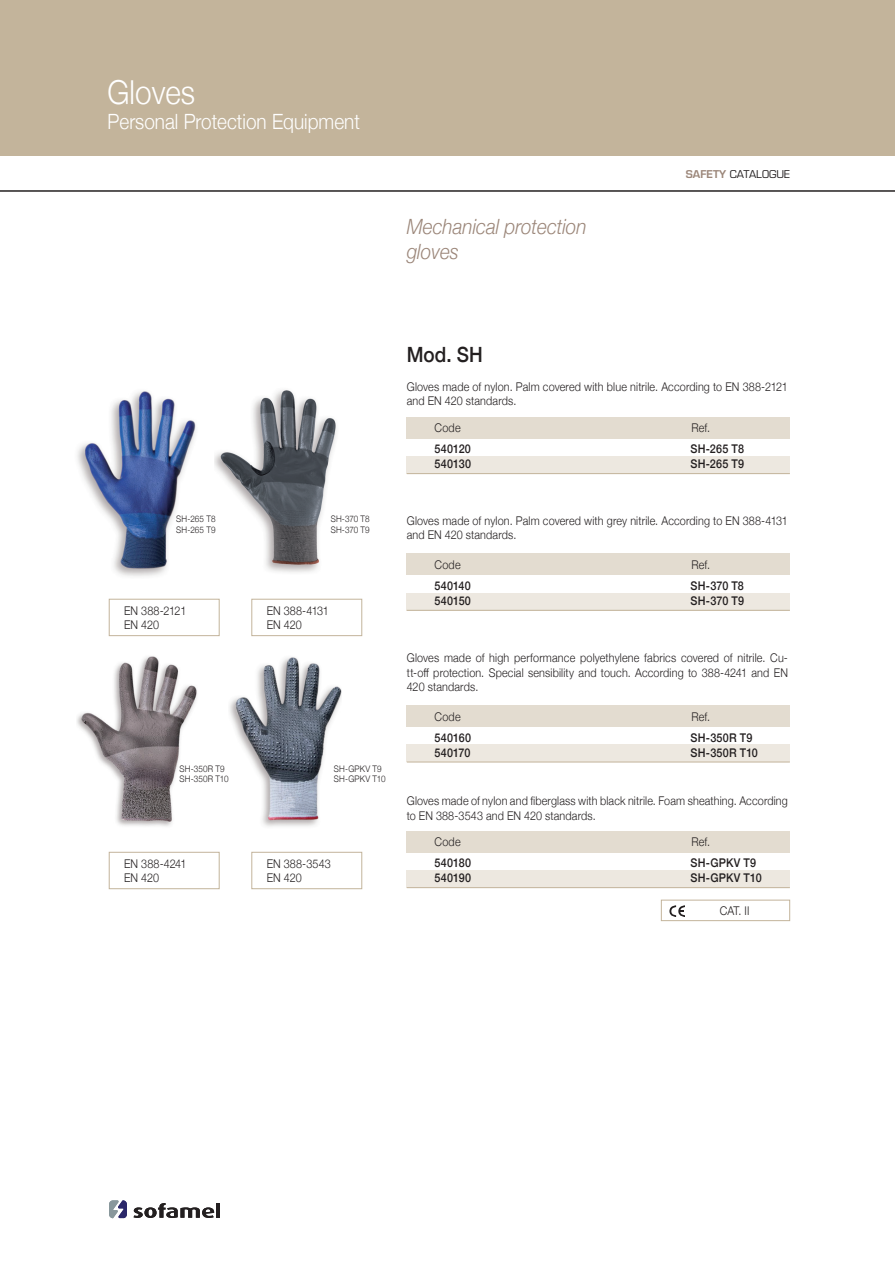
<style>
.page{position:relative;width:895px;height:1264px;background:#fff}
.page>*{position:absolute;margin:0;border:0;box-sizing:border-box;transform-origin:0 0}
.t1{font:300 33px "Helvetica Neue";color:#fff;scale:.9 1}
.t2{font:300 21px "Helvetica Neue";color:#fff;scale:.9 1}
.t3{font:italic 300 21px/25.2px "Helvetica Neue";color:#9b8679;scale:.9 1}
.t4{font:500 21px "Helvetica Neue";color:#231f20;scale:.9 1}
.t5{font:300 12px/14.4px "Helvetica Neue";letter-spacing:.015em;color:#231f20;scale:.9 1}
.t6{font:500 12px/15px "Helvetica Neue";letter-spacing:.02em;color:#231f20;scale:.9 1}
.t7{font:10.5px "Eurostile";color:#231f20}
.t8{font:300 9px/10.8px "Helvetica Neue";letter-spacing:.015em;color:#231f20;scale:.9 1}
.s1{font-weight:600;color:#9b8679}
</style>
<div class="page">
<div style="left:0;top:0;width:894px;height:156px;background:#c3b49b"></div>
<svg style="left:133px;top:1203px;width:81px;height:14px"></svg>
<hr style="left:216px;top:1203px;width:4px;height:14px;background:#231f20">
<svg style="left:109px;top:1200px;width:18px;height:18px"></svg>
<hr style="left:0;top:191px;width:894px;height:1px;background:#231f20">
<img style="left:214px;top:390px;width:122px;height:183px">
<img style="left:229px;top:657px;width:112px;height:170px">
<img style="left:77px;top:391px;width:119px;height:186px">
<img style="left:77px;top:656px;width:120px;height:170px">
<svg style="left:669px;top:905px;width:15px;height:12px"></svg>
<div style="left:660px;top:899px;width:129px;height:22px;border:1px solid #c3b49b"></div>
<div style="left:109px;top:599px;width:110px;height:37px;border:1px solid #c3b49b"></div>
<div style="left:109px;top:852px;width:110px;height:37px;border:1px solid #c3b49b"></div>
<div style="left:251px;top:599px;width:111px;height:37px;border:1px solid #c3b49b"></div>
<div style="left:251px;top:852px;width:111px;height:37px;border:1px solid #c3b49b"></div>
<div style="left:406px;top:417px;width:383px;height:21px;background:#e3dcd0"></div>
<div style="left:406px;top:831px;width:383px;height:21px;background:#e3dcd0"></div>
<div style="left:406px;top:456px;width:383px;height:17px;background:#ede8e0"></div>
<div style="left:406px;top:870px;width:383px;height:17px;background:#ede8e0"></div>
<hr style="left:406px;top:473px;width:383px;height:1px;background:#c3b49b">
<div style="left:406px;top:554px;width:383px;height:21px;background:#e3dcd0"></div>
<div style="left:406px;top:593px;width:383px;height:17px;background:#ede8e0"></div>
<hr style="left:406px;top:610px;width:383px;height:1px;background:#c3b49b">
<hr style="left:406px;top:887px;width:383px;height:1px;background:#c3b49b">
<div style="left:406px;top:705px;width:383px;height:22px;background:#e3dcd0"></div>
<div style="left:406px;top:745px;width:383px;height:17px;background:#ede8e0"></div>
<hr style="left:406px;top:761px;width:383px;height:1px;background:#c3b49b">
<h1 class="t1" style="left:107px;top:65px;width:99px">Gloves</h1>
<h2 class="t2" style="left:107px;top:105px;width:282px">Personal Protection Equipment</h2>
<h2 class="t3" style="left:406px;top:213px;width:201px">Mechanical protection gloves</h2>
<p class="t7" style="left:685px;top:168px;width:106px"><span class="s1">SAFETY</span> CATALOGUE</p>
<h2 class="t4" style="left:406px;top:337px;width:86px">Mod. SH</h2>
<p class="t5" style="left:406px;top:378px;width:424px">Gloves made of nylon. Palm covered with blue nitrile. According to EN 388-2121 and EN 420 standards.</p>
<p class="t5" style="left:434px;top:420px;width:30px">Code</p>
<p class="t5" style="left:691px;top:420px;width:22px">Ref.</p>
<p class="t6" style="left:434px;top:440px;width:42px">540120<br>540130</p>
<p class="t6" style="left:690px;top:440px;width:61px">SH-265 T8<br>SH-265 T9</p>
<p class="t8" style="left:176px;top:513px;width:45px">SH-265 T8<br>SH-265 T9</p>
<p class="t5" style="left:124px;top:602px;width:71px">EN 388-2121<br>EN 420</p>
<p class="t8" style="left:330px;top:513px;width:45px">SH-370 T8<br>SH-370 T9</p>
<p class="t5" style="left:266px;top:602px;width:71px">EN 388-4131<br>EN 420</p>
<p class="t5" style="left:406px;top:512px;width:425px">Gloves made of nylon. Palm covered with grey nitrile. According to EN 388-4131 and EN 420 standards.</p>
<p class="t5" style="left:434px;top:557px;width:30px">Code</p>
<p class="t6" style="left:434px;top:577px;width:42px">540140<br>540150</p>
<p class="t6" style="left:690px;top:577px;width:61px">SH-370 T8<br>SH-370 T9</p>
<p class="t5" style="left:691px;top:557px;width:22px">Ref.</p>
<p class="t5" style="left:406px;top:650px;width:425px;text-align:justify">Gloves made of high performance polyethylene fabrics covered of nitrile. Cu&shy;tt-off protection. Special sensibility and touch. According to 388-4241 and EN 420 standards.</p>
<p class="t5" style="left:434px;top:708px;width:30px">Code</p>
<p class="t6" style="left:434px;top:729px;width:42px">540160<br>540170</p>
<p class="t6" style="left:690px;top:729px;width:76px">SH-350R T9<br>SH-350R T10</p>
<p class="t5" style="left:691px;top:708px;width:22px">Ref.</p>
<p class="t8" style="left:179px;top:762px;width:56px">SH-350R T9<br>SH-350R T10</p>
<p class="t8" style="left:334px;top:762px;width:59px">SH-GPKV T9<br>SH-GPKV T10</p>
<p class="t5" style="left:406px;top:793px;width:425px">Gloves made of nylon and fiberglass with black nitrile. Foam sheathing. According to EN 388-3543 and EN 420 standards.</p>
<p class="t5" style="left:434px;top:834px;width:30px">Code</p>
<p class="t5" style="left:691px;top:834px;width:22px">Ref.</p>
<p class="t5" style="left:124px;top:855px;width:71px">EN 388-4241<br>EN 420</p>
<p class="t5" style="left:266px;top:855px;width:73px">EN 388-3543<br>EN 420</p>
<p class="t6" style="left:434px;top:854px;width:42px">540180<br>540190</p>
<p class="t6" style="left:690px;top:854px;width:81px">SH-GPKV T9<br>SH-GPKV T10</p>
<p class="t5" style="left:719px;top:903px;width:34px">CAT. II</p>
</div>
